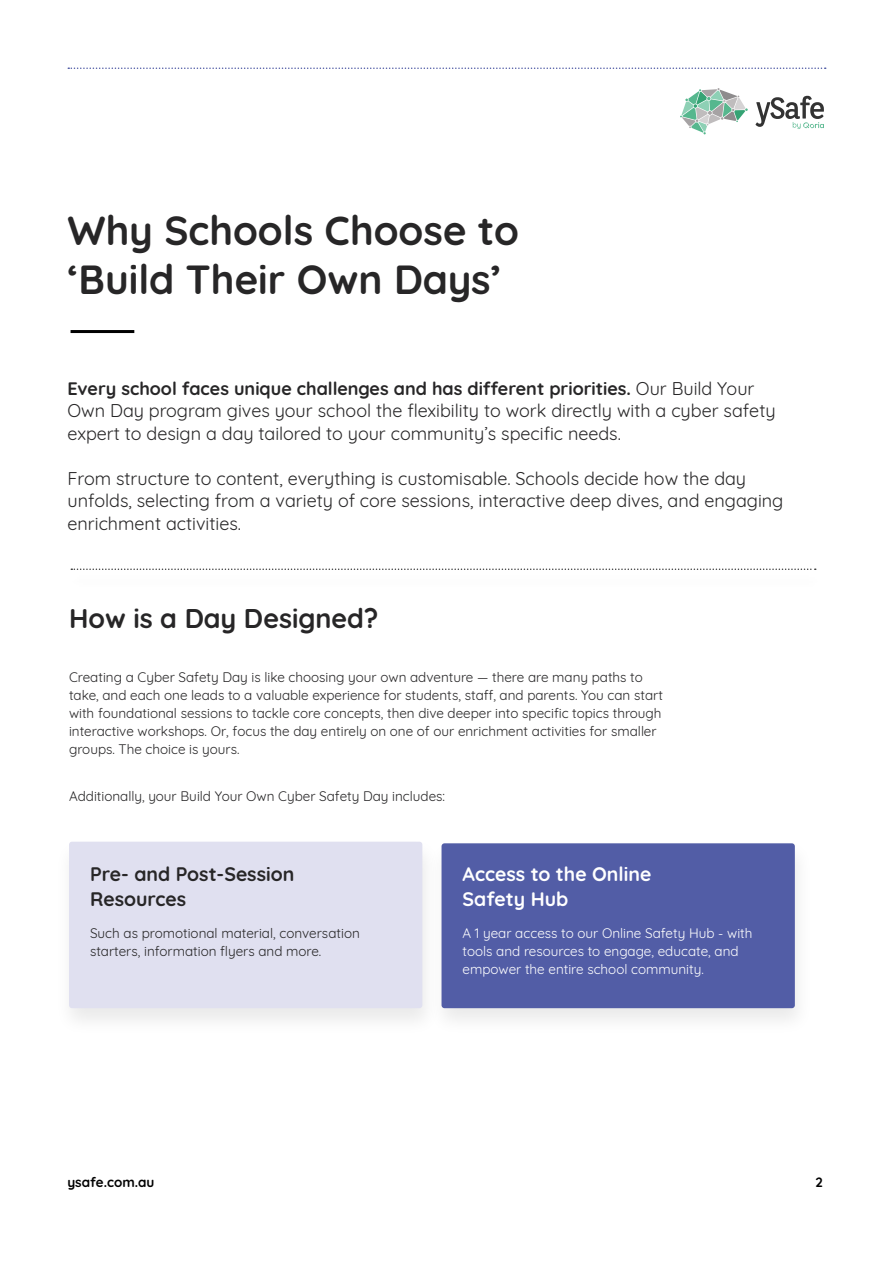
<style>
.page{position:relative;width:893px;height:1263px;background:#fff}
.page>*{position:absolute;margin:0;border:0;box-sizing:border-box;transform-origin:0 0}
.t1{font:700 40.5px/49.5px "Quicksand";color:#272627}
.t2{font:700 27px "Quicksand";color:#272627}
.t3{font:700 19.5px/25.5px "Quicksand";color:#272627}
.t4{font:700 19.5px/25.5px "Quicksand";color:#fff}
.t5{font:18px/22.5px "Quicksand";color:#272627}
.t6{font:13.5px/18px "Quicksand";color:#272627}
.t7{font:13.5px/18px "Quicksand";color:#fff}
.t8{font:700 13.5px "Quicksand";color:#000}
.s1{font-weight:700}
</style>
<div class="page">
<svg style="left:68px;top:67px;width:758px;height:2px"></svg>
<svg style="left:756px;top:96px;width:68px;height:33px"></svg>
<svg style="left:680px;top:88px;width:68px;height:46px"></svg>
<div style="left:55px;top:836px;width:386px;height:201px;background:#000;opacity:.09"></div>
<div style="left:69px;top:842px;width:353px;height:166px;background:#e0e0f0;border-radius:3px"></div>
<div style="left:427px;top:838px;width:387px;height:199px;background:#000;opacity:.09"></div>
<div style="left:441px;top:843px;width:354px;height:165px;background:#525da6;border-radius:3px"></div>
<svg style="left:71px;top:568px;width:745px;height:2px"></svg>
<hr style="left:71px;top:330px;width:63px;height:3px;background:#000">
<h1 class="t1" style="left:68px;top:202px;width:453px">Why Schools Choose to ‘Build Their Own Days’</h1>
<h3 class="t5" style="left:68px;top:375px;width:710px"><span class="s1">Every school faces unique challenges and has different priorities.</span> Our Build Your<br>Own Day program gives your school the flexibility to work directly with a cyber safety expert to design a day tailored to your community’s specific needs.</h3>
<h3 class="t5" style="left:68px;top:465px;width:717px">From structure to content, everything is customisable. Schools decide how the day unfolds, selecting from a variety of core sessions, interactive deep dives, and engaging enrichment activities.</h3>
<h2 class="t2" style="left:69px;top:596px;width:311px">How is a Day Designed?</h2>
<p class="t6" style="left:69px;top:666px;width:595px">Creating a Cyber Safety Day is like choosing your own adventure — there are many paths to take, and each one leads to a valuable experience for students, staff, and parents. You can start with foundational sessions to tackle core concepts, then dive deeper into specific topics through interactive workshops. Or, focus the day entirely on one of our enrichment activities for smaller groups. The choice is yours.</p>
<p class="t6" style="left:69px;top:786px;width:377px">Additionally, your Build Your Own Cyber Safety Day includes:</p>
<h3 class="t3" style="left:90px;top:859px;width:206px">Pre- and Post-Session<br>Resources</h3>
<p class="t6" style="left:90px;top:923px;width:271px">Such as promotional material, conversation starters, information flyers and more.</p>
<h3 class="t4" style="left:463px;top:859px;width:190px">Access to the Online<br>Safety Hub</h3>
<p class="t7" style="left:463px;top:923px;width:291px">A 1 year access to our Online Safety Hub - with tools and resources to engage, educate, and empower the entire school community.</p>
<p class="t8" style="left:68px;top:1170px;width:88px">ysafe.com.au</p>
<p class="t8" style="left:815px;top:1170px;width:9px">2</p>
</div>
